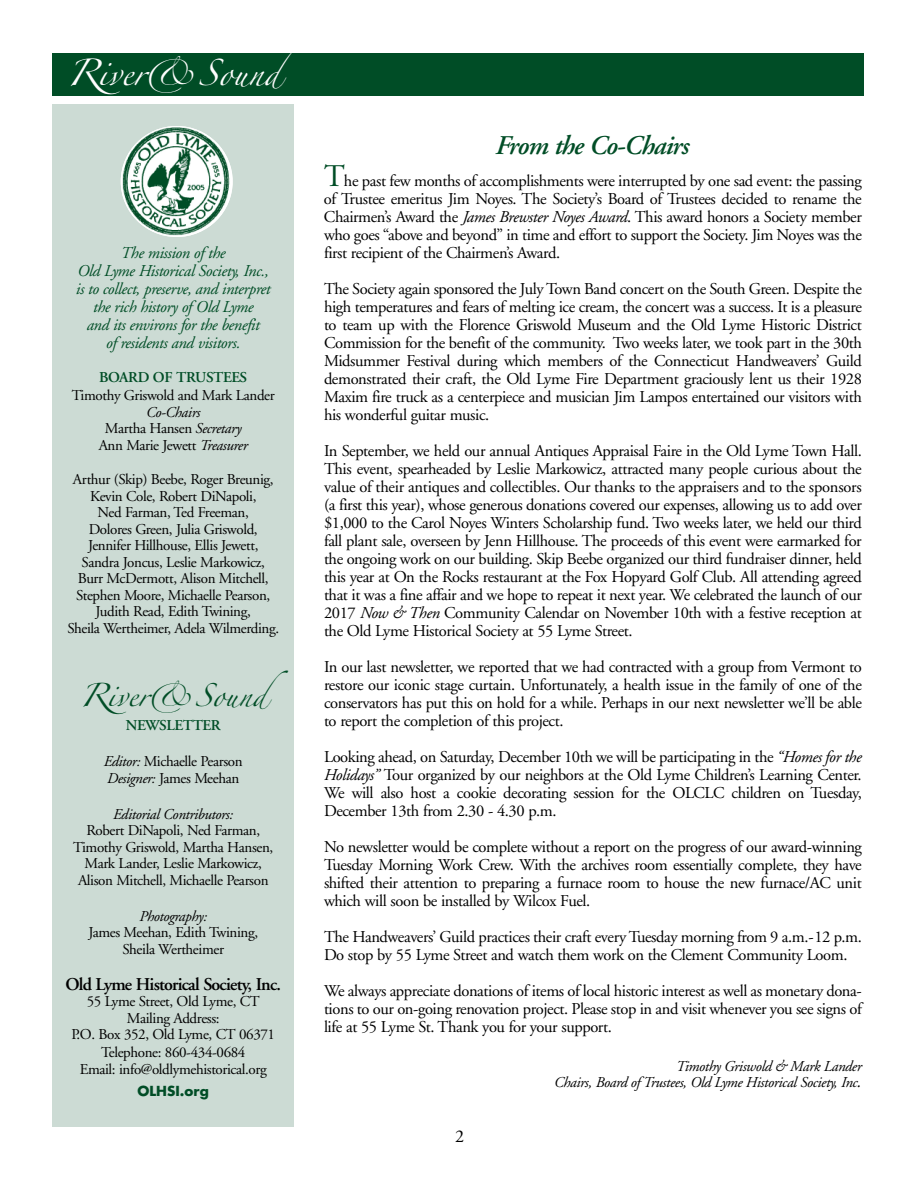
<style>
.page{position:relative;width:918px;height:1188px;background:#fff}
.page>*{position:absolute;margin:0;border:0;box-sizing:border-box;transform-origin:0 0}
.t1{font:italic 600 27px "Adobe Garamond";letter-spacing:-.035em;color:#004d26}
.t2{font:24px "Zapfino";color:#fff}
.t3{font:21px "Zapfino";color:#004d26}
.t4{font:600 18px "Adobe Garamond";letter-spacing:-.04em;color:#000}
.t5{font:18px "Adobe Garamond";color:#000}
.t6{font:16.5px/18px "Adobe Garamond";letter-spacing:-.025em;color:#000;text-align:justify}
.t7{font:italic 16.5px/18px "Adobe Garamond";letter-spacing:-.025em;color:#004d26;text-align:center}
.t8{font:15px/16.5px "Adobe Garamond";letter-spacing:-.025em;color:#000;text-align:center}
.t9{font:italic 15px/16.5px "Adobe Garamond";letter-spacing:-.025em;color:#000;text-align:center}
.t10{font:600 15px "Adobe Garamond";letter-spacing:-.025em;color:#004d26}
.t11{font:700 13.5px "Futura Std";color:#004d26}
.s1{font-style:normal}
.s2{font-style:italic}
.s3{font-size:31.5px;color:#004d26}
.s4{font-size:18px}
</style>
<div class="page">
<div style="left:52px;top:104px;width:242px;height:1023px;background:#ccdbd4"></div>
<img style="left:121px;top:126px;width:112px;height:111px">
<div style="left:52px;top:53px;width:812px;height:42px;background:#004d26"></div>
<h2 class="t2" style="left:67px;top:63px;width:240px">River&amp;Sound</h2>
<p class="t7" style="left:76px;top:245px;width:196px">The mission of the<br>Old Lyme Historical Society, Inc., is to collect, preserve, and interpret the rich history of Old Lyme<br>and its environs for the benefit<br>of residents and visitors.</p>
<p class="t10" style="left:99px;top:372px;width:150px">BOARD OF TRUSTEES</p>
<p class="t8" style="left:72px;top:389px;width:205px">Timothy Griswold and Mark Lander</p>
<p class="t9" style="left:99px;top:405px;width:151px">Co-Chairs<br><span class="s1">Martha Hansen</span> Secretary<br><span class="s1">Ann Marie Jewett</span> Treasurer</p>
<p class="t8" style="left:67px;top:473px;width:213px">Arthur (Skip) Beebe, Roger Breunig,<br>Kevin Cole, Robert DiNapoli,<br>Ned Farman, Ted Freeman,<br>Dolores Green, Julia Griswold,<br>Jennifer Hillhouse, Ellis Jewett,<br>Sandra Joncus, Leslie Markowicz,<br>Burr McDermott, Alison Mitchell,<br>Stephen Moore, Michaelle Pearson,<br>Judith Read, Edith Twining,<br>Sheila Wertheimer, Adela Wilmerding.</p>
<p class="t3" style="left:80px;top:687px;width:210px">River&amp;Sound</p>
<p class="t10" style="left:126px;top:720px;width:97px">NEWSLETTER</p>
<p class="t8" style="left:104px;top:755px;width:140px;text-align:left"><span class="s2">Editor:</span> Michaelle Pearson<br><span class="s2">Designer:</span> James Meehan</p>
<p class="t9" style="left:113px;top:807px;width:121px">Editorial Contributors:</p>
<p class="t8" style="left:73px;top:824px;width:202px">Robert DiNapoli, Ned Farman, Timothy Griswold, Martha Hansen, Mark Lander, Leslie Markowicz, Alison Mitchell, Michaelle Pearson</p>
<p class="t9" style="left:139px;top:909px;width:69px">Photography:</p>
<p class="t8" style="left:88px;top:926px;width:171px">James Meehan, Edith Twining,<br>Sheila Wertheimer</p>
<p class="t4" style="left:65px;top:977px;width:217px">Old Lyme Historical Society, Inc.</p>
<p class="t8" style="left:71px;top:995px;width:205px">55 Lyme Street, Old Lyme, CT<br>Mailing Address:<br>P.O. Box 352, Old Lyme, CT 06371</p>
<p class="t8" style="left:80px;top:1046px;width:189px">Telephone: 860-434-0684<br>Email: info@oldlymehistorical.org</p>
<p class="t11" style="left:138px;top:1085px;width:73px">OLHSI.org</p>
<h1 class="t1" style="left:496px;top:135px;width:195px">From the Co-Chairs</h1>
<p class="t6" style="left:324px;top:173px;width:539px"><span class="s3">T</span>he past few months of accomplishments were interrupted by one sad event: the passing of Trustee emeritus Jim Noyes. The Society’s Board of Trustees decided to rename the Chairmen’s Award the <span class="s2">James Brewster Noyes Award</span>. This award honors a Society member who goes “above and beyond” in time and effort to support the Society. Jim Noyes was the first recipient of the Chairmen’s Award.</p>
<p class="t6" style="left:324px;top:281px;width:539px">The Society again sponsored the July Town Band concert on the South Green. Despite the high temperatures and fears of melting ice cream, the concert was a success. It is a pleasure to team up with the Florence Griswold Museum and the Old Lyme Historic District Commission for the benefit of the community. Two weeks later, we took part in the 30th Midsummer Festival during which members of the Connecticut Handweavers’ Guild demonstrated their craft, the Old Lyme Fire Department graciously lent us their 1928<br>Maxim fire truck as a centerpiece and musician Jim Lampos entertained our visitors with his wonderful guitar music.</p>
<p class="t6" style="left:324px;top:443px;width:539px">In September, we held our annual Antiques Appraisal Faire in the Old Lyme Town Hall.<br>This event, spearheaded by Leslie Markowicz, attracted many people curious about the value of their antiques and collectibles. Our thanks to the appraisers and to the sponsors (a first this year), whose generous donations covered our expenses, allowing us to add over $1,000 to the Carol Noyes Winters Scholarship fund. Two weeks later, we held our third fall plant sale, overseen by Jenn Hillhouse. The proceeds of this event were earmarked for the ongoing work on our building. Skip Beebe organized our third fundraiser dinner, held this year at On the Rocks restaurant at the Fox Hopyard Golf Club. All attending agreed that it was a fine affair and we hope to repeat it next year. We celebrated the launch of our 2017 <span class="s2">Now &amp; Then</span> Community Calendar on November 10th with a festive reception at the Old Lyme Historical Society at 55 Lyme Street.</p>
<p class="t6" style="left:324px;top:659px;width:539px">In our last newsletter, we reported that we had contracted with a group from Vermont to restore our iconic stage curtain. Unfortunately, a health issue in the family of one of the conservators has put this on hold for a while. Perhaps in our next newsletter we’ll be able to report the completion of this project.</p>
<p class="t6" style="left:324px;top:749px;width:539px">Looking ahead, on Saturday, December 10th we will be participating in the <span class="s2">“Homes for the Holidays”</span> Tour organized by our neighbors at the Old Lyme Children’s Learning Center.<br>We will also host a cookie decorating session for the OLCLC children on Tuesday, December 13th from 2.30 - 4.30 p.m.</p>
<p class="t6" style="left:324px;top:839px;width:539px">No newsletter would be complete without a report on the progress of our award-winning Tuesday Morning Work Crew. With the archives room essentially complete, they have shifted their attention to preparing a furnace room to house the new furnace/AC unit which will soon be installed by Wilcox Fuel.</p>
<p class="t6" style="left:324px;top:929px;width:539px">The Handweavers’ Guild practices their craft every Tuesday morning from 9 a.m.-12 p.m.<br>Do stop by 55 Lyme Street and watch them work on the Clement Community Loom.</p>
<p class="t6" style="left:324px;top:983px;width:539px">We always appreciate donations of items of local historic interest as well as monetary dona&shy;tions to our on-going renovation project. Please stop in and visit whenever you see signs of life at 55 Lyme St. Thank you for your support.</p>
<p class="t9" style="left:554px;top:1059px;width:309px;text-align:right">Timothy Griswold &amp; Mark Lander<br>Chairs, Board of Trustees, Old Lyme Historical Society, Inc<span class="s4">.</span></p>
<p class="t5" style="left:455px;top:1130px;width:10px">2</p>
</div>
